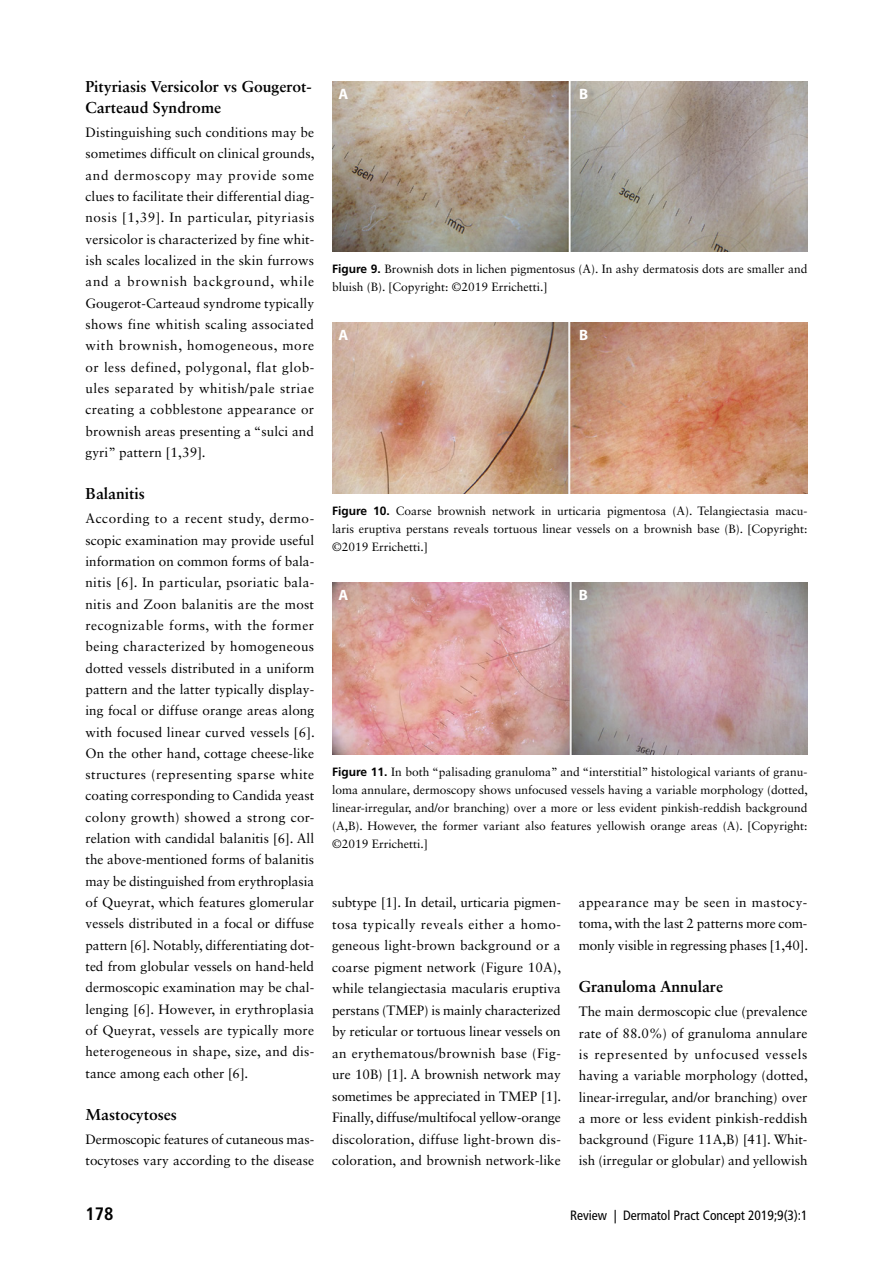
<style>
.page{position:relative;width:893px;height:1263px;background:#fff}
.page>*{position:absolute;margin:0;border:0;box-sizing:border-box;transform-origin:0 0}
.t1{font:700 condensed 18px "Frutiger LT Std";color:#000}
.t2{font:700 15.75px/21.3px "Sabon LT Std";color:#000}
.Figure_label_white_2{font:700 15px "Myriad Pro";color:#fff}
.FL{font:13.5px/21.3px "Sabon LT Std";color:#000;text-align:justify}
.t3{font:condensed 13.5px "Frutiger LT Std";color:#000}
.Figure_legend{font:12px/18px "Sabon LT Std";color:#000;text-align:justify}
.s1{font-family:"Frutiger LT Std";font-weight:700}
</style>
<div class="page">
<img style="left:332px;top:322px;width:475px;height:172px">
<img style="left:332px;top:582px;width:475px;height:173px">
<img style="left:332px;top:81px;width:475px;height:171px">
<h2 class="t2" style="left:86px;top:75px;width:228px">Pityriasis Versicolor vs Gougerot-<br>Carteaud Syndrome</h2>
<p class="FL" style="left:86px;top:122px;width:230px">Distinguishing such conditions may be sometimes difficult on clinical grounds, and dermoscopy may provide some clues to facilitate their differential diag&shy;nosis [1,39]. In particular, pityriasis versicolor is characterized by fine whit&shy;ish scales localized in the skin furrows and a brownish background, while Gougerot-Carteaud syndrome typically shows fine whitish scaling associated with brownish, homogeneous, more or less defined, polygonal, flat glob&shy;ules separated by whitish/pale striae creating a cobblestone appearance or brownish areas presenting a “sulci and gyri” pattern [1,39].</p>
<h2 class="t2" style="left:86px;top:483px;width:61px">Balanitis</h2>
<p class="FL" style="left:86px;top:508px;width:231px">According to a recent study, dermo&shy;scopic examination may provide useful information on common forms of bala&shy;nitis [6]. In particular, psoriatic bala&shy;nitis and Zoon balanitis are the most recognizable forms, with the former being characterized by homogeneous dotted vessels distributed in a uniform pattern and the latter typically display&shy;ing focal or diffuse orange areas along with focused linear curved vessels [6].<br>On the other hand, cottage cheese-like structures (representing sparse white coating corresponding to Candida yeast colony growth) showed a strong cor&shy;relation with candidal balanitis [6]. All the above-mentioned forms of balanitis may be distinguished from erythroplasia of Queyrat, which features glomerular vessels distributed in a focal or diffuse pattern [6]. Notably, differentiating dot&shy;ted from globular vessels on hand-held dermoscopic examination may be chal&shy;lenging [6]. However, in erythroplasia of Queyrat, vessels are typically more heterogeneous in shape, size, and dis&shy;tance among each other [6].</p>
<h2 class="t2" style="left:86px;top:1103px;width:93px">Mastocytoses</h2>
<p class="FL" style="left:86px;top:1129px;width:230px">Dermoscopic features of cutaneous mas&shy;tocytoses vary according to the disease</p>
<p class="Figure_label_white_2" style="left:339px;top:84px;width:11px">A</p>
<p class="Figure_label_white_2" style="left:579px;top:84px;width:11px">B</p>
<p class="Figure_legend" style="left:332px;top:259px;width:477px"><span class="s1">Figure 9.</span> Brownish dots in lichen pigmentosus (A). In ashy dermatosis dots are smaller and bluish (B). [Copyright: ©2019 Errichetti.]</p>
<p class="Figure_label_white_2" style="left:339px;top:325px;width:11px">A</p>
<p class="Figure_label_white_2" style="left:579px;top:325px;width:11px">B</p>
<p class="Figure_legend" style="left:332px;top:501px;width:477px"><span class="s1">Figure 10.</span> Coarse brownish network in urticaria pigmentosa (A). Telangiectasia macu&shy;laris eruptiva perstans reveals tortuous linear vessels on a brownish base (B). [Copyright: ©2019 Errichetti.]</p>
<p class="Figure_label_white_2" style="left:338px;top:585px;width:11px">A</p>
<p class="Figure_label_white_2" style="left:579px;top:585px;width:11px">B</p>
<p class="Figure_legend" style="left:332px;top:762px;width:477px"><span class="s1">Figure 11.</span> In both “palisading granuloma” and “interstitial” histological variants of granu&shy;loma annulare, dermoscopy shows unfocused vessels having a variable morphology (dotted, linear-irregular, and/or branching) over a more or less evident pinkish-reddish background (A,B). However, the former variant also features yellowish orange areas (A). [Copyright: ©2019 Errichetti.]</p>
<p class="FL" style="left:332px;top:892px;width:231px">subtype [1]. In detail, urticaria pigmen&shy;tosa typically reveals either a homo&shy;geneous light-brown background or a coarse pigment network (Figure 10A), while telangiectasia macularis eruptiva perstans (TMEP) is mainly characterized by reticular or tortuous linear vessels on an erythematous/brownish base (Fig&shy;ure 10B) [1]. A brownish network may sometimes be appreciated in TMEP [1].<br>Finally, diffuse/multifocal yellow-orange discoloration, diffuse light-brown dis&shy;coloration, and brownish network-like</p>
<p class="FL" style="left:579px;top:892px;width:231px">appearance may be seen in mastocy&shy;toma, with the last 2 patterns more com&shy;monly visible in regressing phases [1,40].</p>
<h2 class="t2" style="left:579px;top:975px;width:146px">Granuloma Annulare</h2>
<p class="FL" style="left:579px;top:1001px;width:231px">The main dermoscopic clue (prevalence rate of 88.0%) of granuloma annulare is represented by unfocused vessels having a variable morphology (dotted, linear-irregular, and/or branching) over a more or less evident pinkish-reddish background (Figure 11A,B) [41]. Whit&shy;ish (irregular or globular) and yellowish</p>
<h1 class="t1" style="left:86px;top:1203px;width:30px">178</h1>
<p class="t3" style="left:570px;top:1208px;width:239px">Review | Dermatol Pract Concept 2019;9(3):1</p>
</div>
